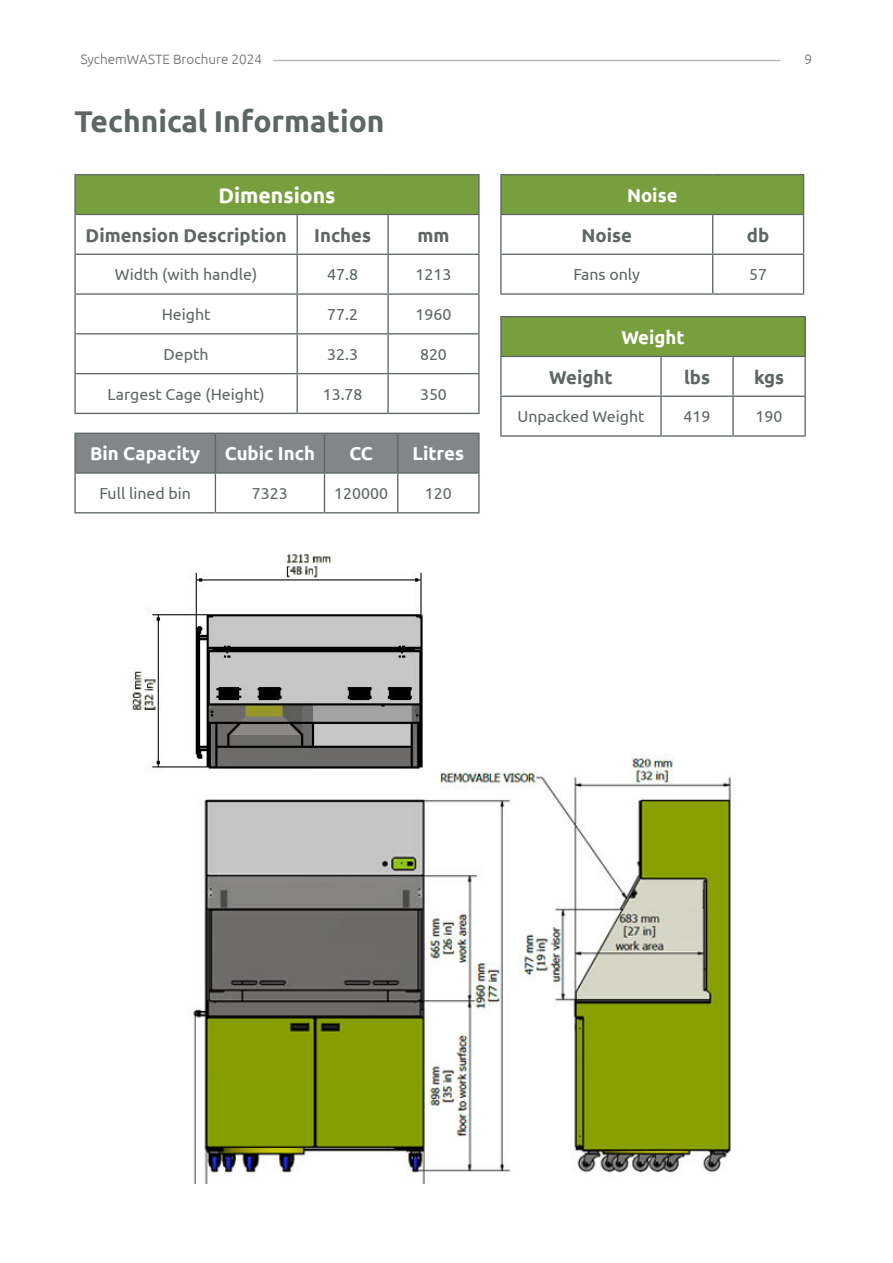
<style>
.page{position:relative;width:893px;height:1263px;background:#fff}
.page>*{position:absolute;margin:0;border:0;box-sizing:border-box;transform-origin:0 0}
.t1{font:700 30px "Ubuntu";color:#5e6666}
.t2{font:700 21.15px "Ubuntu";color:#fff}
.t3{font:700 18.6px "Ubuntu";color:#5e6666}
.t4{font:700 18.6px "Ubuntu";color:#fff}
.t5{font:15.9px "Ubuntu";color:#5e6666}
.t6{font:300 13.5px "Ubuntu";color:#66696b}
</style>
<div class="page">
<hr style="left:273px;top:60px;width:508px;height:1px;background:#7a7c7e">
<img style="left:128px;top:554px;width:607px;height:629px">
<div style="left:75px;top:175px;width:404px;height:39px;background:#789f3e"></div>
<hr style="left:74px;top:215px;width:2px;height:39px;background:#5e6666">
<hr style="left:297px;top:215px;width:1px;height:39px;background:#5e6666">
<hr style="left:387px;top:215px;width:2px;height:39px;background:#5e6666">
<hr style="left:478px;top:215px;width:2px;height:39px;background:#5e6666">
<hr style="left:74px;top:254px;width:223px;height:1px;background:#5e6666">
<hr style="left:74px;top:255px;width:2px;height:38px;background:#5e6666">
<hr style="left:297px;top:254px;width:91px;height:1px;background:#5e6666">
<hr style="left:297px;top:255px;width:1px;height:38px;background:#5e6666">
<hr style="left:388px;top:254px;width:92px;height:1px;background:#5e6666">
<hr style="left:387px;top:255px;width:2px;height:38px;background:#5e6666">
<hr style="left:478px;top:255px;width:2px;height:38px;background:#5e6666">
<hr style="left:74px;top:293px;width:223px;height:2px;background:#5e6666">
<hr style="left:74px;top:295px;width:2px;height:38px;background:#5e6666">
<hr style="left:297px;top:293px;width:91px;height:2px;background:#5e6666">
<hr style="left:297px;top:295px;width:1px;height:38px;background:#5e6666">
<hr style="left:388px;top:293px;width:92px;height:2px;background:#5e6666">
<hr style="left:387px;top:295px;width:2px;height:38px;background:#5e6666">
<hr style="left:478px;top:295px;width:2px;height:38px;background:#5e6666">
<hr style="left:74px;top:333px;width:223px;height:1px;background:#5e6666">
<hr style="left:74px;top:334px;width:2px;height:39px;background:#5e6666">
<hr style="left:297px;top:333px;width:91px;height:1px;background:#5e6666">
<hr style="left:297px;top:334px;width:1px;height:39px;background:#5e6666">
<hr style="left:388px;top:333px;width:92px;height:1px;background:#5e6666">
<hr style="left:387px;top:334px;width:2px;height:39px;background:#5e6666">
<hr style="left:478px;top:334px;width:2px;height:39px;background:#5e6666">
<hr style="left:74px;top:373px;width:223px;height:1px;background:#5e6666">
<hr style="left:74px;top:374px;width:2px;height:39px;background:#5e6666">
<hr style="left:297px;top:373px;width:91px;height:1px;background:#5e6666">
<hr style="left:297px;top:374px;width:1px;height:39px;background:#5e6666">
<hr style="left:388px;top:373px;width:92px;height:1px;background:#5e6666">
<hr style="left:387px;top:374px;width:2px;height:39px;background:#5e6666">
<hr style="left:478px;top:374px;width:2px;height:39px;background:#5e6666">
<hr style="left:74px;top:413px;width:223px;height:1px;background:#5e6666">
<hr style="left:297px;top:413px;width:91px;height:1px;background:#5e6666">
<hr style="left:388px;top:413px;width:92px;height:1px;background:#5e6666">
<hr style="left:74px;top:174px;width:223px;height:1px;background:#5e6666">
<hr style="left:74px;top:175px;width:2px;height:39px;background:#5e6666">
<hr style="left:297px;top:174px;width:91px;height:1px;background:#5e6666">
<hr style="left:388px;top:174px;width:92px;height:1px;background:#5e6666">
<hr style="left:478px;top:175px;width:2px;height:39px;background:#5e6666">
<hr style="left:74px;top:214px;width:223px;height:1px;background:#5e6666">
<hr style="left:297px;top:214px;width:91px;height:1px;background:#5e6666">
<hr style="left:388px;top:214px;width:92px;height:1px;background:#5e6666">
<div style="left:501px;top:317px;width:304px;height:39px;background:#789f3e"></div>
<hr style="left:500px;top:357px;width:2px;height:39px;background:#5e6666">
<hr style="left:660px;top:357px;width:2px;height:39px;background:#5e6666">
<hr style="left:732px;top:357px;width:2px;height:39px;background:#5e6666">
<hr style="left:804px;top:357px;width:2px;height:39px;background:#5e6666">
<hr style="left:500px;top:396px;width:161px;height:1px;background:#5e6666">
<hr style="left:500px;top:397px;width:2px;height:38px;background:#5e6666">
<hr style="left:661px;top:396px;width:72px;height:1px;background:#5e6666">
<hr style="left:660px;top:397px;width:2px;height:38px;background:#5e6666">
<hr style="left:733px;top:396px;width:73px;height:1px;background:#5e6666">
<hr style="left:732px;top:397px;width:2px;height:38px;background:#5e6666">
<hr style="left:804px;top:397px;width:2px;height:38px;background:#5e6666">
<hr style="left:500px;top:435px;width:161px;height:2px;background:#5e6666">
<hr style="left:661px;top:435px;width:72px;height:2px;background:#5e6666">
<hr style="left:733px;top:435px;width:73px;height:2px;background:#5e6666">
<hr style="left:500px;top:316px;width:161px;height:1px;background:#5e6666">
<hr style="left:500px;top:317px;width:2px;height:39px;background:#5e6666">
<hr style="left:661px;top:316px;width:72px;height:1px;background:#5e6666">
<hr style="left:733px;top:316px;width:73px;height:1px;background:#5e6666">
<hr style="left:804px;top:317px;width:2px;height:39px;background:#5e6666">
<hr style="left:500px;top:356px;width:161px;height:1px;background:#5e6666">
<hr style="left:661px;top:356px;width:72px;height:1px;background:#5e6666">
<hr style="left:733px;top:356px;width:73px;height:1px;background:#5e6666">
<div style="left:501px;top:175px;width:303px;height:39px;background:#789f3e"></div>
<hr style="left:500px;top:174px;width:213px;height:1px;background:#5e6666">
<hr style="left:500px;top:175px;width:2px;height:39px;background:#5e6666">
<hr style="left:713px;top:174px;width:91px;height:1px;background:#5e6666">
<hr style="left:803px;top:175px;width:1px;height:39px;background:#5e6666">
<hr style="left:500px;top:214px;width:213px;height:1px;background:#5e6666">
<hr style="left:713px;top:214px;width:91px;height:1px;background:#5e6666">
<hr style="left:500px;top:215px;width:2px;height:39px;background:#5e6666">
<hr style="left:712px;top:215px;width:1px;height:39px;background:#5e6666">
<hr style="left:803px;top:215px;width:1px;height:39px;background:#5e6666">
<hr style="left:500px;top:254px;width:213px;height:1px;background:#5e6666">
<hr style="left:500px;top:255px;width:2px;height:38px;background:#5e6666">
<hr style="left:713px;top:254px;width:91px;height:1px;background:#5e6666">
<hr style="left:712px;top:255px;width:1px;height:38px;background:#5e6666">
<hr style="left:803px;top:255px;width:1px;height:38px;background:#5e6666">
<hr style="left:500px;top:293px;width:213px;height:2px;background:#5e6666">
<hr style="left:713px;top:293px;width:91px;height:2px;background:#5e6666">
<div style="left:76px;top:434px;width:402px;height:38px;background:#828688"></div>
<hr style="left:74px;top:474px;width:2px;height:38px;background:#5e6666">
<hr style="left:215px;top:474px;width:1px;height:38px;background:#5e6666">
<hr style="left:324px;top:474px;width:1px;height:38px;background:#5e6666">
<hr style="left:397px;top:474px;width:1px;height:38px;background:#5e6666">
<hr style="left:478px;top:474px;width:2px;height:38px;background:#5e6666">
<hr style="left:74px;top:512px;width:141px;height:1px;background:#5e6666">
<hr style="left:215px;top:512px;width:109px;height:1px;background:#5e6666">
<hr style="left:324px;top:512px;width:74px;height:1px;background:#5e6666">
<hr style="left:398px;top:512px;width:82px;height:1px;background:#5e6666">
<hr style="left:74px;top:433px;width:141px;height:1px;background:#5e6666">
<hr style="left:74px;top:434px;width:2px;height:38px;background:#5e6666">
<hr style="left:215px;top:433px;width:109px;height:1px;background:#5e6666">
<hr style="left:215px;top:434px;width:1px;height:38px;background:#5e6666">
<hr style="left:324px;top:433px;width:74px;height:1px;background:#5e6666">
<hr style="left:324px;top:434px;width:1px;height:38px;background:#5e6666">
<hr style="left:398px;top:433px;width:82px;height:1px;background:#5e6666">
<hr style="left:397px;top:434px;width:1px;height:38px;background:#5e6666">
<hr style="left:478px;top:434px;width:2px;height:38px;background:#5e6666">
<hr style="left:74px;top:472px;width:141px;height:2px;background:#5e6666">
<hr style="left:215px;top:472px;width:109px;height:2px;background:#5e6666">
<hr style="left:324px;top:472px;width:74px;height:2px;background:#5e6666">
<hr style="left:398px;top:472px;width:82px;height:2px;background:#5e6666">
<p class="t6" style="left:81px;top:54px;width:183px">SychemWASTE Brochure 2024</p>
<p class="t6" style="left:805px;top:54px;width:9px">9</p>
<h1 class="t1" style="left:74px;top:103px;width:312px">Technical Information</h1>
<h2 class="t2" style="left:218px;top:182px;width:119px">Dimensions</h2>
<p class="t3" style="left:86px;top:224px;width:202px">Dimension Description</p>
<p class="t3" style="left:314px;top:224px;width:58px">Inches</p>
<p class="t3" style="left:417px;top:227px;width:34px">mm</p>
<p class="t5" style="left:115px;top:268px;width:144px">Width (with handle)</p>
<p class="t5" style="left:327px;top:265px;width:32px">47.8</p>
<p class="t5" style="left:416px;top:265px;width:37px">1213</p>
<p class="t5" style="left:162px;top:305px;width:50px">Height</p>
<p class="t5" style="left:327px;top:305px;width:32px">77.2</p>
<p class="t5" style="left:416px;top:305px;width:37px">1960</p>
<p class="t5" style="left:164px;top:347px;width:47px">Depth</p>
<p class="t5" style="left:327px;top:345px;width:32px">32.3</p>
<p class="t5" style="left:420px;top:345px;width:28px">820</p>
<p class="t5" style="left:108px;top:384px;width:159px">Largest Cage (Height)</p>
<p class="t5" style="left:323px;top:384px;width:41px">13.78</p>
<p class="t5" style="left:420px;top:384px;width:28px">350</p>
<p class="t4" style="left:90px;top:442px;width:112px">Bin Capacity</p>
<p class="t4" style="left:225px;top:442px;width:92px">Cubic Inch</p>
<p class="t4" style="left:349px;top:442px;width:25px">CC</p>
<p class="t4" style="left:413px;top:442px;width:53px">Litres</p>
<p class="t5" style="left:99px;top:487px;width:93px">Full lined bin</p>
<p class="t5" style="left:252px;top:484px;width:37px">7323</p>
<p class="t5" style="left:334px;top:484px;width:55px">120000</p>
<p class="t5" style="left:425px;top:484px;width:28px">120</p>
<p class="t4" style="left:627px;top:184px;width:52px">Noise</p>
<p class="t3" style="left:582px;top:224px;width:52px">Noise</p>
<p class="t3" style="left:747px;top:224px;width:24px">db</p>
<p class="t5" style="left:573px;top:268px;width:68px">Fans only</p>
<p class="t5" style="left:749px;top:265px;width:19px">57</p>
<p class="t4" style="left:621px;top:326px;width:65px">Weight</p>
<p class="t3" style="left:549px;top:366px;width:65px">Weight</p>
<p class="t3" style="left:684px;top:366px;width:28px">lbs</p>
<p class="t3" style="left:754px;top:366px;width:32px">kgs</p>
<p class="t5" style="left:517px;top:410px;width:129px">Unpacked Weight</p>
<p class="t5" style="left:684px;top:407px;width:28px">419</p>
<p class="t5" style="left:756px;top:407px;width:28px">190</p>
</div>
